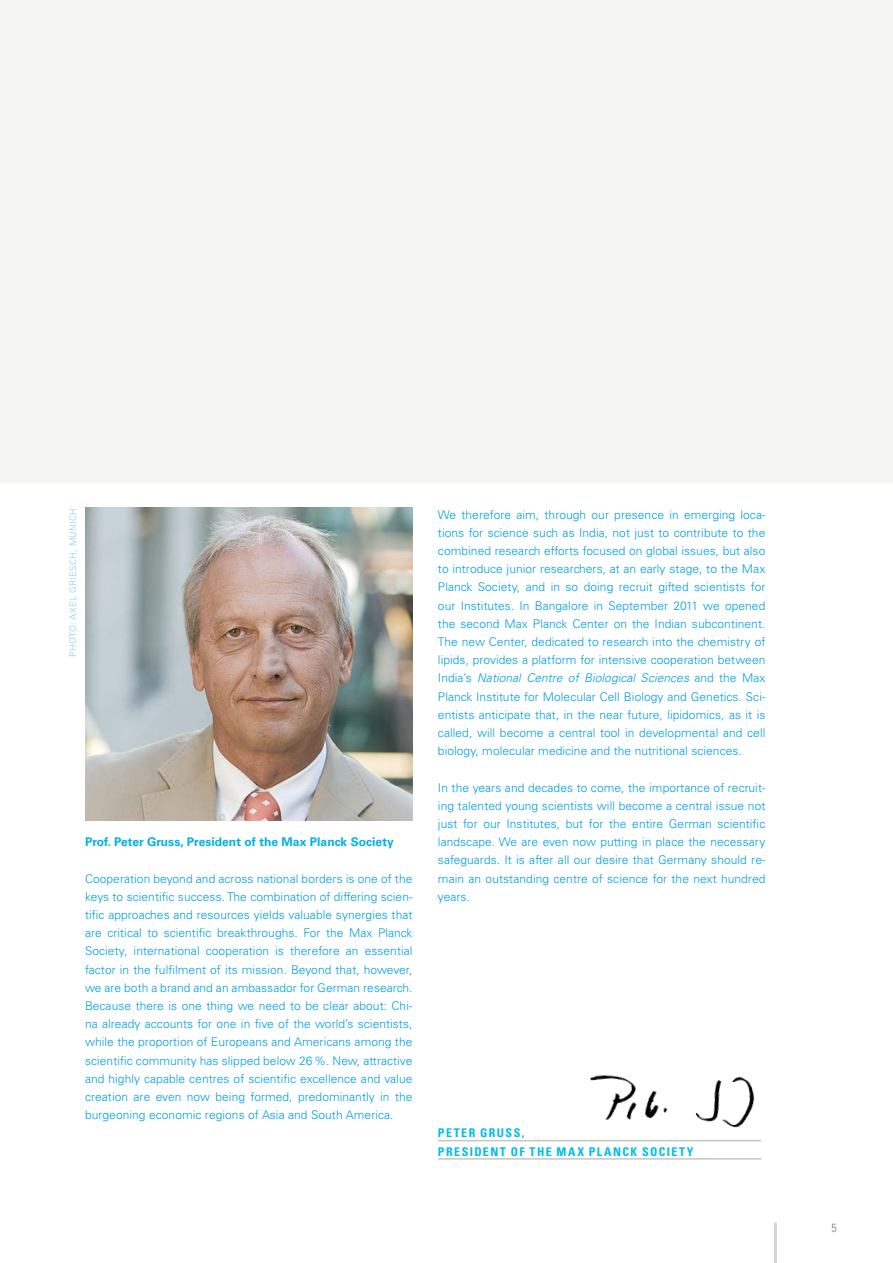
<style>
.page{position:relative;width:893px;height:1263px;background:#fff}
.page>*{position:absolute;margin:0;border:0;box-sizing:border-box;transform-origin:0 0}
.t1{font:300 12px/18.1px "Univers LT";letter-spacing:.005em;color:#009ee3;text-align:justify}
.t2{font:700 12px "Univers LT";letter-spacing:.005em;color:#00b0eb}
.t3{font:700 condensed 12px/18.1px "Univers LT";letter-spacing:.12em;color:#0be}
.t4{font:condensed 12px "Univers LT";color:#9c9c9d}
.t5{font:300 9px "Univers LT";letter-spacing:.04em;color:#82d0f5}
.s1{font-style:italic}
</style>
<div class="page">
<div style="left:0;top:0;width:893px;height:482px;background:#f5f5f2"></div>
<hr style="left:774px;top:1222px;width:3px;height:41px;background:#d3d4d4">
<img style="left:85px;top:507px;width:327px;height:313px">
<hr style="left:438px;top:1140px;width:323px;height:1px;background:#c5c6c6">
<hr style="left:438px;top:1158px;width:323px;height:1px;background:#c5c6c6">
<img style="left:578px;top:1075px;width:184px;height:85px">
<p class="t5" style="left:67px;top:657px;width:148px;rotate:-90deg">Photo: Axel GRiesch, Munich</p>
<p class="t2" style="left:85px;top:835px;width:310px">Prof. Peter Gruss, President of the Max Planck Society</p>
<p class="t1" style="left:85px;top:869px;width:329px">Cooperation beyond and across national borders is one of the keys to scientific success. The combination of differing scien&shy;tific approaches and resources yields valuable synergies that are critical to scientific breakthroughs. For the Max Planck Society, international cooperation is therefore an essential factor in the fulfilment of its mission. Beyond that, however, we are both a brand and an ambassador for German research.<br>Because there is one thing we need to be clear about: Chi&shy;na already accounts for one in five of the world’s scientists, while the proportion of Europeans and Americans among the scientific community has slipped below 26%. New, attractive and highly capable centres of scientific excellence and value creation are even now being formed, predominantly in the burgeoning economic regions of Asia and South America.</p>
<p class="t1" style="left:438px;top:505px;width:329px">We therefore aim, through our presence in emerging loca&shy;tions for science such as India, not just to contribute to the combined research efforts focused on global issues, but also to introduce junior researchers, at an early stage, to the Max Planck Society, and in so doing recruit gifted scientists for our Institutes. In Bangalore in September 2011 we opened the second Max Planck Center on the Indian subcontinent.<br>The new Center, dedicated to research into the chemistry of lipids, provides a platform for intensive cooperation between India’s <span class="s1">National Centre of Biological Sciences</span> and the Max Planck Institute for Molecular Cell Biology and Genetics. Sci&shy;entists anticipate that, in the near future, lipidomics, as it is called, will become a central tool in developmental and cell biology, molecular medicine and the nutritional sciences.</p>
<p class="t1" style="left:438px;top:778px;width:329px">In the years and decades to come, the importance of recruit&shy;ing talented young scientists will become a central issue not just for our Institutes, but for the entire German scientific landscape. We are even now putting in place the necessary safeguards. It is after all our desire that Germany should re&shy;main an outstanding centre of science for the next hundred years.</p>
<p class="t3" style="left:438px;top:1124px;width:257px">PETER GRUSS,<br>PRESIDENT OF THE MAX PL ANCK SOCIETY</p>
<p class="t4" style="left:831px;top:1220px;width:7px">5</p>
</div>
